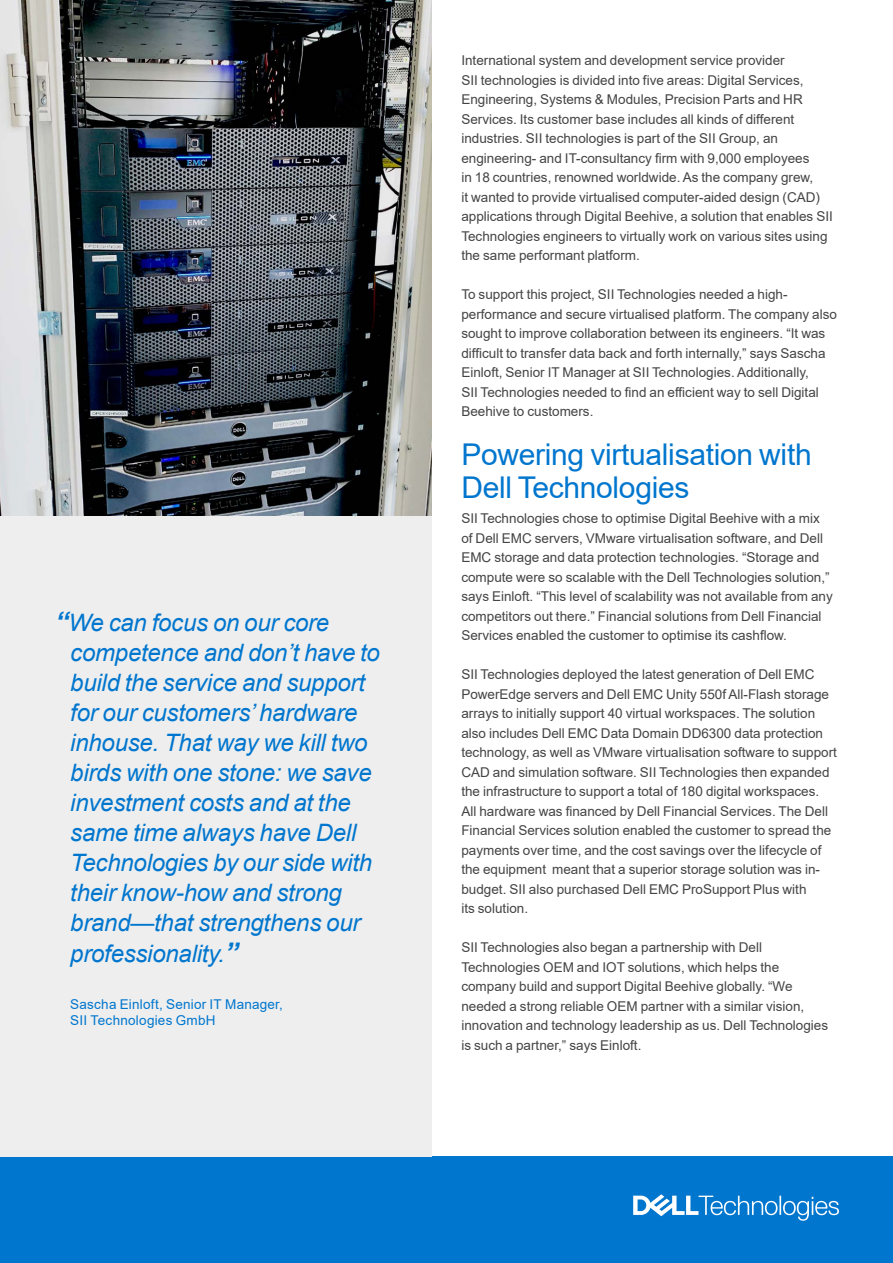
<style>
.page{position:relative;width:893px;height:1263px;background:#fff}
.page>*{position:absolute;margin:0;border:0;box-sizing:border-box;transform-origin:0 0}
.General_subhead{font:30px/33px "Arial";letter-spacing:-.01em;color:#0076ce}
.Big_Quote{font:italic 24px/30.2px "Arial";letter-spacing:-.01em;color:#0076ce}
.body{font:13.5px/19.5px "Arial";color:#444}
.Big_Quote-2{font:13.5px/16.5px "Arial";letter-spacing:.02em;color:#0076ce}
.s1{font-weight:700;font-size:27px}
</style>
<div class="page">
<img style="left:0;top:0;width:432px;height:516px">
<div style="left:0;top:1157px;width:893px;height:106px;background:#0076ce"></div>
<svg style="left:633px;top:1194px;width:206px;height:27px"></svg>
<div style="left:0;top:516px;width:432px;height:641px;background:#eee"></div>
<p class="Big_Quote" style="left:70px;top:607px;width:311px;text-indent:-15px"><span class="s1">“</span>We can focus on our core competence and don’t have to build the service and support for our customers’ hardware inhouse. That way we kill two birds with one stone: we save investment costs and at the same time always have Dell<br>Technologies by our side with their know-how and strong brand—that strengthens our professionality.<span class="s1">”</span></p>
<p class="Big_Quote-2" style="left:70px;top:995px;width:214px">Sascha Einloft, Senior IT Manager,<br>SII Technologies GmbH</p>
<p class="body" style="left:461px;top:50px;width:373px">International system and development service provider<br>SII technologies is divided into five areas: Digital Services, Engineering, Systems &amp; Modules, Precision Parts and HR Services. Its customer base includes all kinds of different industries. SII technologies is part of the SII Group, an engineering- and IT-consultancy firm with 9,000 employees<br>in 18 countries, renowned worldwide. As the company grew,<br>it wanted to provide virtualised computer-aided design (CAD) applications through Digital Beehive, a solution that enables SII Technologies engineers to virtually work on various sites using the same performant platform.</p>
<p class="body" style="left:461px;top:284px;width:377px">To support this project, SII Technologies needed a high&shy;performance and secure virtualised platform. The company also sought to improve collaboration between its engineers. “It was difficult to transfer data back and forth internally,” says Sascha Einloft, Senior IT Manager at SII Technologies. Additionally,<br>SII Technologies needed to find an efficient way to sell Digital Beehive to customers.</p>
<p class="General_subhead" style="left:461px;top:438px;width:352px">Powering virtualisation with<br>Dell Technologies</p>
<p class="body" style="left:461px;top:509px;width:373px">SII Technologies chose to optimise Digital Beehive with a mix of Dell EMC servers, VMware virtualisation software, and Dell EMC storage and data protection technologies. “Storage and compute were so scalable with the Dell Technologies solution,” says Einloft. “This level of scalability was not available from any competitors out there.” Financial solutions from Dell Financial Services enabled the customer to optimise its cashflow.</p>
<p class="body" style="left:461px;top:665px;width:377px">SII Technologies deployed the latest generation of Dell EMC PowerEdge servers and Dell EMC Unity 550f All-Flash storage arrays to initially support 40 virtual workspaces. The solution also includes Dell EMC Data Domain DD6300 data protection technology, as well as VMware virtualisation software to support CAD and simulation software. SII Technologies then expanded the infrastructure to support a total of 180 digital workspaces.<br>All hardware was financed by Dell Financial Services. The Dell Financial Services solution enabled the customer to spread the payments over time, and the cost savings over the lifecycle of the equipment meant that a superior storage solution was in&shy;budget. SII also purchased Dell EMC ProSupport Plus with<br>its solution.</p>
<p class="body" style="left:461px;top:938px;width:368px">SII Technologies also began a partnership with Dell Technologies OEM and IOT solutions, which helps the company build and support Digital Beehive globally. “We needed a strong reliable OEM partner with a similar vision, innovation and technology leadership as us. Dell Technologies is such a partner,” says Einloft.</p>
</div>
